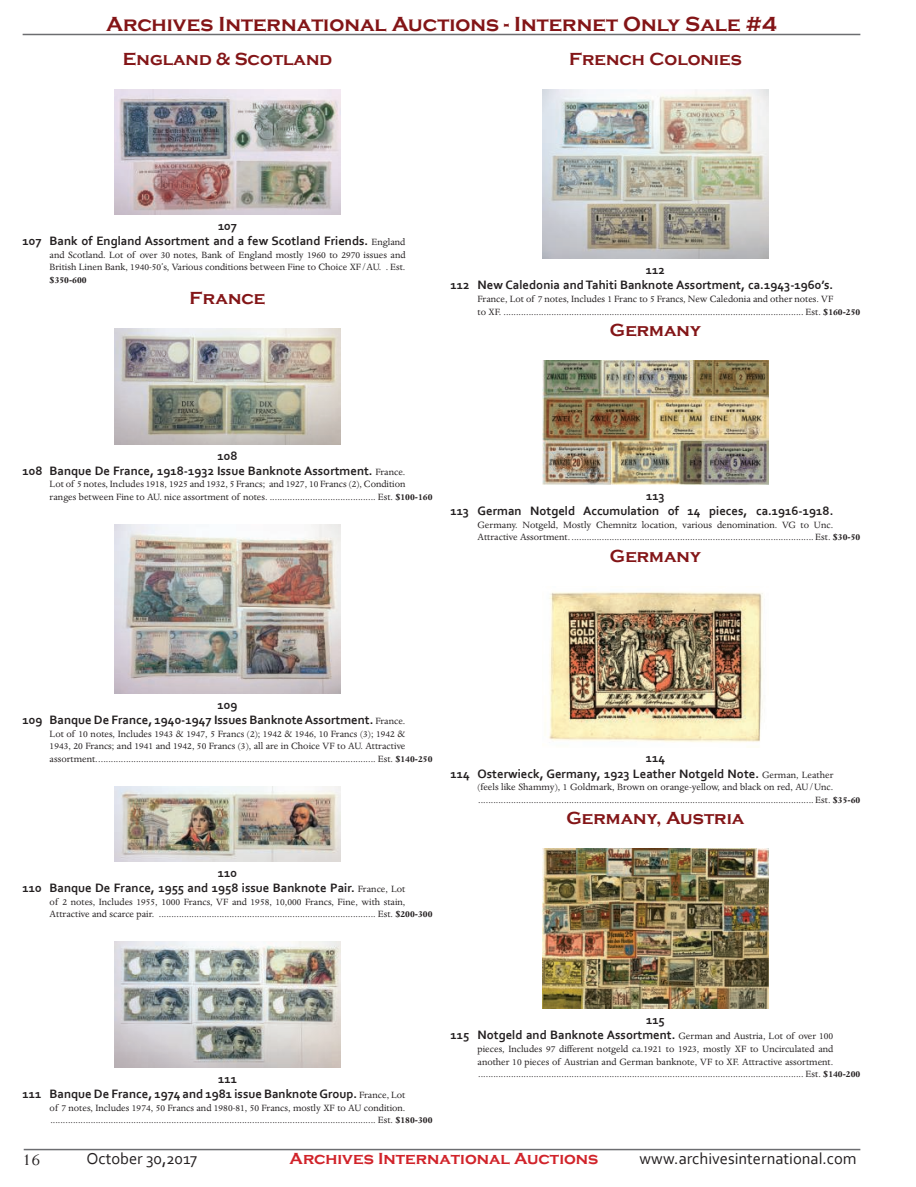
<style>
.page{position:relative;width:916px;height:1187px;background:#fff}
.page>*{position:absolute;margin:0;border:0;box-sizing:border-box;transform-origin:0 0}
.t1{font:700 21px "Copperplate Gothic";color:#831517}
.Category-MajHead{font:700 18px "Copperplate Gothic";color:#831517}
.t2{font:18px "Weiss BT";color:#231f20}
.t3{font:16.5px "Corbel";color:#231f20}
.t4{font:700 16.5px "Copperplate Gothic";color:#d1232a}
.Descriptions{font:700 12.75px "Corbel";color:#231f20}
.LotPicture{font:700 12.75px "Corbel";color:#231f20}
.Descriptions-2{font:10.5px/12.6px "Dante";color:#231f20}
.Descriptions-3{font:700 10.5px "Dante";color:#231f20}
.s1{font-family:"Dante";font-weight:400;font-size:10.5px}
.s2{font-weight:700}
.s3{font-weight:400}
</style>
<div class="page">
<hr style="left:23px;top:34px;width:837px;height:1px;background:#6c6d70">
<hr style="left:24px;top:1149px;width:836px;height:1px;background:#6c6d70">
<img style="left:115px;top:90px;width:225px;height:124px">
<img style="left:115px;top:329px;width:225px;height:115px">
<img style="left:115px;top:524px;width:225px;height:170px">
<img style="left:115px;top:786px;width:225px;height:75px">
<img style="left:115px;top:941px;width:225px;height:127px">
<img style="left:542px;top:90px;width:226px;height:169px">
<img style="left:542px;top:361px;width:226px;height:124px">
<img style="left:548px;top:592px;width:215px;height:150px">
<img style="left:542px;top:849px;width:226px;height:160px">
<h1 class="t1" style="left:106px;top:12px;width:672px">Archives International Auctions - Internet Only Sale #4</h1>
<p class="Category-MajHead" style="left:123px;top:49px;width:211px">England &amp; Scotland</p>
<p class="Category-MajHead" style="left:569px;top:49px;width:174px">French Colonies</p>
<p class="LotPicture" style="left:218px;top:218px;width:21px">107</p>
<p class="Descriptions" style="left:23px;top:233px;width:384px">107 Bank of England Assortment and a few Scotland Friends. <span class="s1">England</span></p>
<p class="Descriptions-2" style="left:50px;top:248px;width:357px;text-align:justify">and Scotland. Lot of over 30 notes, Bank of England mostly 1960 to 2970 issues and British Linen Bank, 1940-50’s, Various conditions between Fine to Choice XF/AU. Est. <span class="s2">$350-600</span></p>
<p class="Category-MajHead" style="left:189px;top:288px;width:77px">France</p>
<p class="LotPicture" style="left:645px;top:262px;width:20px">112</p>
<p class="Descriptions" style="left:450px;top:277px;width:384px">112 New Caledonia and Tahiti Banknote Assortment, ca.1943-1960’s.</p>
<p class="Descriptions-2" style="left:477px;top:293px;width:357px">France, Lot of 7 notes, Includes 1 Franc to 5 Francs, New Caledonia and other notes. VF to XF.</p>
<p class="Descriptions-3" style="left:805px;top:306px;width:56px"><span class="s3">Est.</span> $160-250</p>
<p class="Category-MajHead" style="left:609px;top:320px;width:93px">Germany</p>
<p class="LotPicture" style="left:217px;top:447px;width:21px">108</p>
<p class="Descriptions" style="left:23px;top:463px;width:384px">108 Banque De France, 1918-1932 Issue Banknote Assortment. <span class="s1">France.</span></p>
<p class="Descriptions-2" style="left:50px;top:478px;width:357px">Lot of 5 notes, Includes 1918, 1925 and 1932, 5 Francs; and 1927, 10 Francs (2), Condition ranges between Fine to AU. nice assortment of notes.</p>
<p class="Descriptions-3" style="left:377px;top:491px;width:56px"><span class="s3">Est.</span> $100-160</p>
<p class="LotPicture" style="left:646px;top:488px;width:20px">113</p>
<p class="Descriptions" style="left:450px;top:503px;width:384px">113 German Notgeld Accumulation of 14 pieces, ca.1916-1918.</p>
<p class="Descriptions-2" style="left:477px;top:519px;width:357px">Germany. Notgeld, Mostly Chemnitz location, various denomination. VG to Unc.<br>Attractive Assortment.</p>
<p class="Descriptions-3" style="left:815px;top:532px;width:47px"><span class="s3">Est.</span> $30-50</p>
<p class="Category-MajHead" style="left:609px;top:546px;width:93px">Germany</p>
<p class="LotPicture" style="left:217px;top:697px;width:21px">109</p>
<p class="Descriptions" style="left:23px;top:712px;width:384px">109 Banque De France, 1940-1947 Issues Banknote Assortment. <span class="s1">France.</span></p>
<p class="Descriptions-2" style="left:50px;top:728px;width:357px;text-align:justify">Lot of 10 notes, Includes 1943 &amp; 1947, 5 Francs (2); 1942 &amp; 1946, 10 Francs (3); 1942 &amp; 1943, 20 Francs; and 1941 and 1942, 50 Francs (3), all are in Choice VF to AU. Attractive assortment.</p>
<p class="Descriptions-3" style="left:377px;top:753px;width:56px"><span class="s3">Est.</span> $140-250</p>
<p class="LotPicture" style="left:218px;top:864px;width:21px">110</p>
<p class="Descriptions" style="left:23px;top:880px;width:384px">110 Banque De France, 1955 and 1958 issue Banknote Pair. <span class="s1">France, Lot</span></p>
<p class="Descriptions-2" style="left:50px;top:895px;width:357px">of 2 notes, Includes 1955, 1000 Francs, VF and 1958, 10,000 Francs, Fine, with stain,<br>Attractive and scarce pair.</p>
<p class="Descriptions-3" style="left:377px;top:908px;width:56px"><span class="s3">Est.</span> $200-300</p>
<p class="LotPicture" style="left:645px;top:750px;width:21px">114</p>
<p class="Descriptions" style="left:450px;top:765px;width:384px">114 Osterwieck, Germany, 1923 Leather Notgeld Note. <span class="s1">German, Leather</span></p>
<p class="Descriptions-2" style="left:815px;top:781px;width:47px;text-indent:-337px">(feels like Shammy), 1 Goldmark, Brown on orange-yellow, and black on red, AU/Unc.<br>Est. <span class="s2">$35-60</span></p>
<p class="Category-MajHead" style="left:566px;top:808px;width:179px">Germany, Austria</p>
<p class="LotPicture" style="left:218px;top:1071px;width:20px">111</p>
<p class="Descriptions" style="left:23px;top:1086px;width:384px">111 Banque De France, 1974 and 1981 issue Banknote Group. <span class="s1">France, Lot</span></p>
<p class="Descriptions-2" style="left:377px;top:1102px;width:56px;text-indent:-328px">of 7 notes, Includes 1974, 50 Francs and 1980-81, 50 Francs, mostly XF to AU condition.<br>Est. <span class="s2">$180-300</span></p>
<p class="LotPicture" style="left:645px;top:1012px;width:20px">115</p>
<p class="Descriptions" style="left:450px;top:1027px;width:384px">115 Notgeld and Banknote Assortment. <span class="s1">German and Austria, Lot of over 100</span></p>
<p class="Descriptions-2" style="left:477px;top:1043px;width:357px">pieces, Includes 97 different notgeld ca.1921 to 1923, mostly XF to Uncirculated and</p>
<p class="Descriptions-2" style="left:477px;top:1055px;width:357px">another 10 pieces of Austrian and German banknote, VF to XF. Attractive assortment.</p>
<p class="Descriptions-3" style="left:805px;top:1068px;width:56px"><span class="s3">Est.</span> $140-200</p>
<h2 class="t2" style="left:23px;top:1148px;width:19px">16</h2>
<h3 class="t3" style="left:86px;top:1148px;width:112px">October 30,2017</h3>
<h3 class="t4" style="left:289px;top:1149px;width:310px">Archives International Auctions</h3>
<h3 class="t3" style="left:639px;top:1148px;width:218px">www.archivesinternational.com</h3>
</div>
